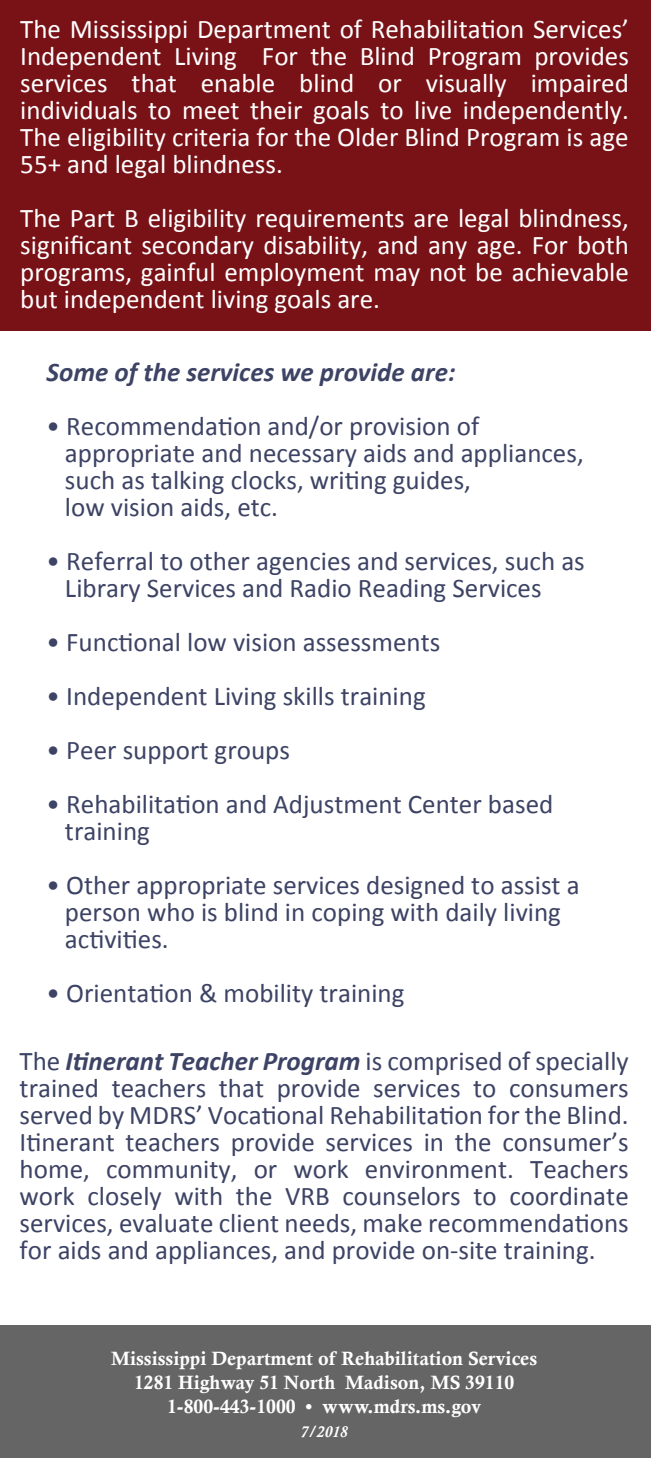
<style>
.page{position:relative;width:651px;height:1458px;background:#fff}
.page>*{position:absolute;margin:0;border:0;box-sizing:border-box;transform-origin:0 0}
.t1{font:27px/27px "Calibri";color:#3d4364}
.t2{font:27px/27px "Calibri";color:#fff;text-align:justify}
.t3{font:italic 700 27px "Calibri";color:#3d4364}
.t4{font:19.35px/24.1px "Calis MT Bol";color:#fff;text-align:center}
.t5{font:italic 700 15.75px "Calisto";color:#fff}
.s1{font-weight:700;font-style:italic}
</style>
<div class="page">
<div style="left:0;top:0;width:650px;height:331px;background:#791217"></div>
<div style="left:0;top:1326px;width:650px;height:132px;background:#656565"></div>
<p class="t2" style="left:20px;top:16px;width:609px">The Mississippi Department of Rehabilitation Services’ Independent Living For the Blind Program provides services that enable blind or visually impaired individuals to meet their goals to live independently.<br>The eligibility criteria for the Older Blind Program is age 55+ and legal blindness.</p>
<p class="t2" style="left:20px;top:205px;width:609px">The Part B eligibility requirements are legal blindness, significant secondary disability, and any age. For both programs, gainful employment may not be achievable but independent living goals are.</p>
<p class="t3" style="left:47px;top:355px;width:410px">Some of the services we provide are:</p>
<p class="t1" style="left:65px;top:413px;width:520px;text-indent:-18px">• Recommendation and/or provision of appropriate and necessary aids and appliances, such as talking clocks, writing guides,<br>low vision aids, etc.</p>
<p class="t1" style="left:65px;top:548px;width:521px;text-indent:-18px">• Referral to other agencies and services, such as<br>Library Services and Radio Reading Services</p>
<p class="t1" style="left:47px;top:629px;width:395px">• Functional low vision assessments</p>
<p class="t1" style="left:47px;top:683px;width:380px">• Independent Living skills training</p>
<p class="t1" style="left:47px;top:737px;width:245px">• Peer support groups</p>
<p class="t1" style="left:65px;top:791px;width:489px;text-indent:-18px">• Rehabilitation and Adjustment Center based training</p>
<p class="t1" style="left:65px;top:872px;width:516px;text-indent:-18px">• Other appropriate services designed to assist a person who is blind in coping with daily living activities.</p>
<p class="t1" style="left:47px;top:980px;width:359px">• Orientation &amp; mobility training</p>
<p class="t1" style="left:20px;top:1048px;width:610px;text-align:justify">The <span class="s1">Itinerant Teacher Program</span> is comprised of specially trained teachers that provide services to consumers served by MDRS’ Vocational Rehabilitation for the Blind.<br>Itinerant teachers provide services in the consumer’s home, community, or work environment. Teachers work closely with the VRB counselors to coordinate services, evaluate client needs, make recommendations for aids and appliances, and provide on-site training.</p>
<p class="t4" style="left:111px;top:1346px;width:427px">Mississippi Department of Rehabilitation Services<br>1281 Highway 51 North Madison, MS 39110<br>1-800-443-1000 • www.mdrs.ms.gov</p>
<p class="t5" style="left:300px;top:1422px;width:49px">7/2018</p>
</div>
